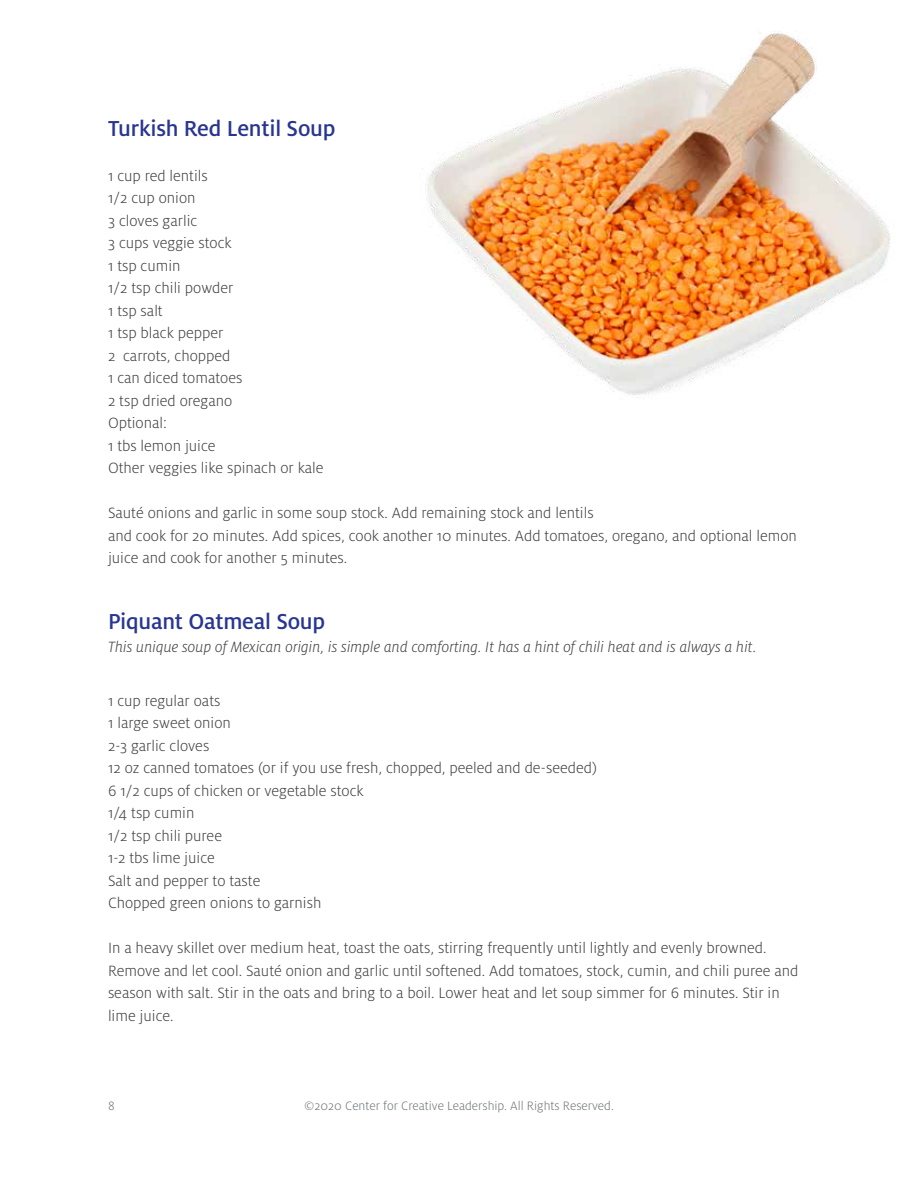
<style>
.page{position:relative;width:918px;height:1188px;background:#fff}
.page>*{position:absolute;margin:0;border:0;box-sizing:border-box;transform-origin:0 0}
.t1{font:500 24px "Milo Pro";letter-spacing:-.01em;color:#283691}
.t2{font:300 16.5px/22.5px "Milo Pro";color:#414042}
.t3{font:italic 300 16.5px "Milo Pro";color:#414042}
.t4{font:300 13.5px "Milo Pro";color:#707579}
</style>
<div class="page">
<img style="left:425px;top:31px;width:465px;height:364px">
<h1 class="t1" style="left:108px;top:115px;width:229px">Turkish Red Lentil Soup</h1>
<p class="t2" style="left:108px;top:164px;width:217px">1 cup red lentils<br>1/2 cup onion<br>3 cloves garlic<br>3 cups veggie stock<br>1 tsp cumin<br>1/2 tsp chili powder<br>1 tsp salt<br>1 tsp black pepper<br>2 carrots, chopped<br>1 can diced tomatoes<br>2 tsp dried oregano<br>Optional:<br>1 tbs lemon juice<br>Other veggies like spinach or kale</p>
<p class="t2" style="left:108px;top:502px;width:690px">Sauté onions and garlic in some soup stock. Add remaining stock and lentils<br>and cook for 20 minutes. Add spices, cook another 10 minutes. Add tomatoes, oregano, and optional lemon juice and cook for another 5 minutes.</p>
<h1 class="t1" style="left:108px;top:608px;width:219px">Piquant Oatmeal Soup</h1>
<p class="t3" style="left:108px;top:637px;width:650px">This unique soup of Mexican origin, is simple and comforting. It has a hint of chili heat and is always a hit.</p>
<p class="t2" style="left:108px;top:689px;width:491px">1 cup regular oats<br>1 large sweet onion<br>2-3 garlic cloves<br>12 oz canned tomatoes (or if you use fresh, chopped, peeled and de-seeded)<br>6 1/2 cups of chicken or vegetable stock<br>1/4 tsp cumin<br>1/2 tsp chili puree<br>1-2 tbs lime juice<br>Salt and pepper to taste<br>Chopped green onions to garnish</p>
<p class="t2" style="left:108px;top:937px;width:692px">In a heavy skillet over medium heat, toast the oats, stirring frequently until lightly and evenly browned.<br>Remove and let cool. Sauté onion and garlic until softened. Add tomatoes, stock, cumin, and chili puree and season with salt. Stir in the oats and bring to a boil. Lower heat and let soup simmer for 6 minutes. Stir in lime juice.</p>
<p class="t4" style="left:108px;top:1098px;width:8px">8</p>
<p class="t4" style="left:304px;top:1098px;width:311px">©2020 Center for Creative Leadership. All Rights Reserved.</p>
</div>
